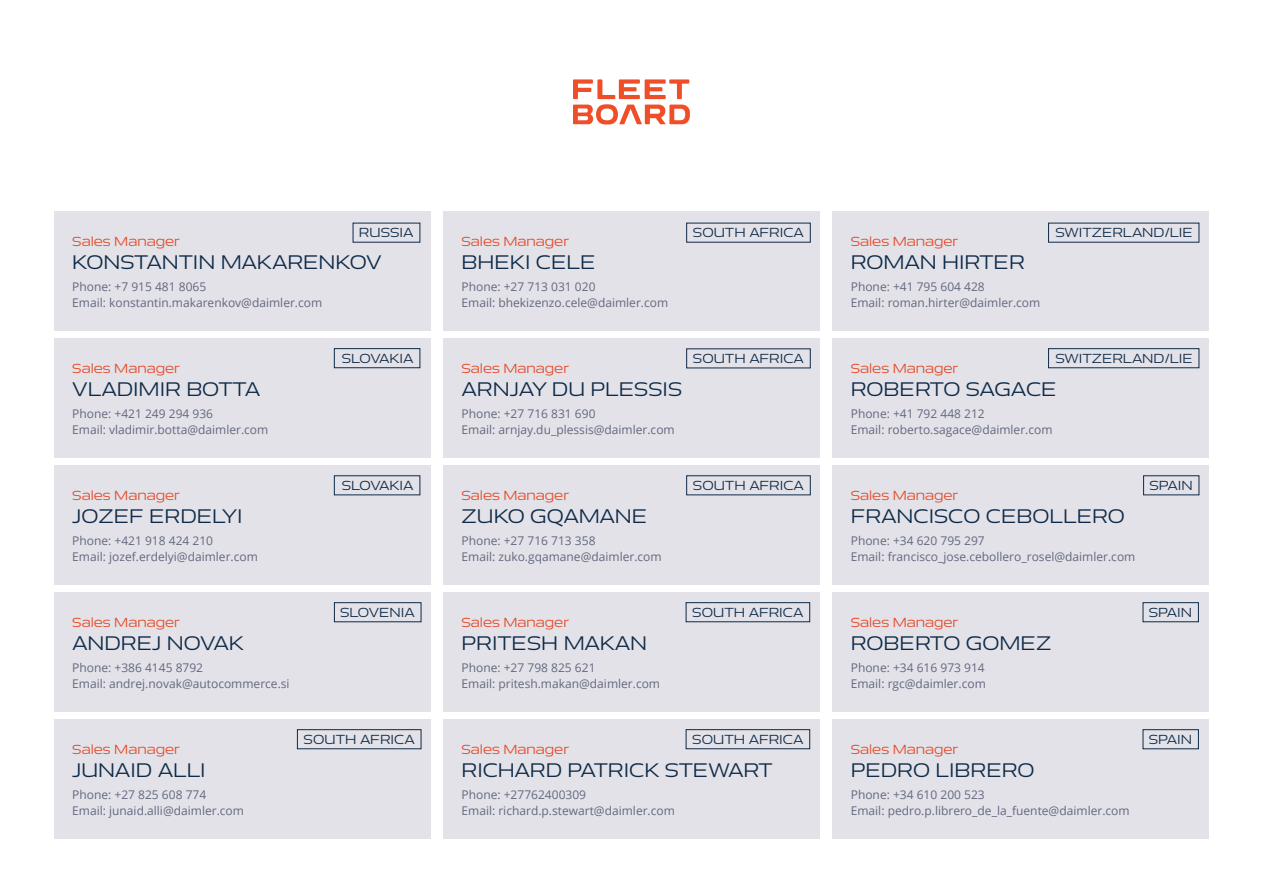
<style>
.page{position:relative;width:1263px;height:893px;background:#fff}
.page>*{position:absolute;margin:0;border:0;box-sizing:border-box;transform-origin:0 0}
.t1{font:18px "Aero";color:#0f2a48}
.t2{font:18px "Aero";letter-spacing:-.02em;color:#0f2a48}
.t3{font:12px/16.2px "Open Sans";color:#646880}
.t4{font:12px "Aero";color:#e64522}
.t5{font:12px "Aero";color:#0f2a48}
.t6{font:12px "Aero";letter-spacing:-.02em;color:#0f2a48}
</style>
<div class="page">
<div style="left:443px;top:212px;width:377px;height:119px;background:#e2e2e8"></div>
<div style="left:54px;top:593px;width:376px;height:119px;background:#e2e2e8"></div>
<div style="left:54px;top:720px;width:376px;height:119px;background:#e2e2e8"></div>
<div style="left:334px;top:602px;width:87px;height:20px;border:1px solid #0f2a48"></div>
<div style="left:297px;top:729px;width:124px;height:20px;border:1px solid #0f2a48"></div>
<div style="left:443px;top:466px;width:377px;height:119px;background:#e2e2e8"></div>
<div style="left:443px;top:720px;width:377px;height:119px;background:#e2e2e8"></div>
<div style="left:443px;top:339px;width:377px;height:119px;background:#e2e2e8"></div>
<div style="left:443px;top:593px;width:377px;height:119px;background:#e2e2e8"></div>
<div style="left:686px;top:475px;width:125px;height:20px;border:1px solid #0f2a48"></div>
<div style="left:686px;top:602px;width:124px;height:20px;border:1px solid #0f2a48"></div>
<div style="left:686px;top:729px;width:124px;height:20px;border:1px solid #0f2a48"></div>
<div style="left:832px;top:339px;width:377px;height:119px;background:#e2e2e8"></div>
<div style="left:832px;top:212px;width:377px;height:119px;background:#e2e2e8"></div>
<div style="left:1048px;top:348px;width:151px;height:20px;border:1px solid #0f2a48"></div>
<div style="left:832px;top:593px;width:377px;height:119px;background:#e2e2e8"></div>
<div style="left:832px;top:720px;width:377px;height:119px;background:#e2e2e8"></div>
<div style="left:832px;top:466px;width:377px;height:119px;background:#e2e2e8"></div>
<div style="left:1143px;top:475px;width:56px;height:20px;border:1px solid #0f2a48"></div>
<div style="left:1143px;top:602px;width:56px;height:20px;border:1px solid #0f2a48"></div>
<div style="left:1143px;top:729px;width:56px;height:20px;border:1px solid #0f2a48"></div>
<svg style="left:573px;top:79px;width:117px;height:46px"></svg>
<div style="left:54px;top:339px;width:376px;height:119px;background:#e2e2e8"></div>
<div style="left:54px;top:466px;width:376px;height:119px;background:#e2e2e8"></div>
<div style="left:334px;top:348px;width:86px;height:20px;border:1px solid #0f2a48"></div>
<div style="left:334px;top:475px;width:86px;height:20px;border:1px solid #0f2a48"></div>
<div style="left:54px;top:212px;width:376px;height:119px;background:#e2e2e8"></div>
<p class="t5" style="left:359px;top:225px;width:56px">RUSSIA</p>
<p class="t4" style="left:72px;top:234px;width:109px">Sales Manager</p>
<p class="t3" style="left:72px;top:278px;width:251px">Phone: +7 915 481 8065<br>Email: konstantin.makarenkov@daimler.com</p>
<h1 class="t1" style="left:72px;top:251px;width:311px">KONSTANTIN MAKARENKOV</h1>
<p class="t4" style="left:461px;top:234px;width:109px">Sales Manager</p>
<p class="t3" style="left:461px;top:278px;width:208px">Phone: +27 713 031 020<br>Email: bhekizenzo.cele@daimler.com</p>
<h1 class="t1" style="left:461px;top:251px;width:136px">BHEKI CELE</h1>
<p class="t5" style="left:693px;top:225px;width:113px">SOUTH AFRICA</p>
<p class="t4" style="left:851px;top:234px;width:109px">Sales Manager</p>
<h1 class="t1" style="left:851px;top:251px;width:176px">ROMAN HIRTER</h1>
<p class="t3" style="left:851px;top:278px;width:135px">Phone: +41 795 604 428</p>
<p class="t3" style="left:851px;top:294px;width:191px">Email: roman.hirter@daimler.com</p>
<p class="t5" style="left:1055px;top:225px;width:139px">SWITZERLAND/LIE</p>
<p class="t4" style="left:72px;top:361px;width:109px">Sales Manager</p>
<p class="t6" style="left:342px;top:351px;width:73px">SLOVAKIA</p>
<p class="t4" style="left:461px;top:361px;width:109px">Sales Manager</p>
<p class="t5" style="left:693px;top:351px;width:113px">SOUTH AFRICA</p>
<p class="t4" style="left:851px;top:361px;width:109px">Sales Manager</p>
<p class="t5" style="left:1055px;top:351px;width:139px">SWITZERLAND/LIE</p>
<h1 class="t1" style="left:72px;top:378px;width:190px">VLADIMIR BOTTA</h1>
<h1 class="t1" style="left:461px;top:378px;width:222px">ARNJAY DU PLESSIS</h1>
<h1 class="t1" style="left:851px;top:378px;width:207px">ROBERTO SAGACE</h1>
<p class="t3" style="left:72px;top:405px;width:142px">Phone: +421 249 294 936</p>
<p class="t3" style="left:461px;top:405px;width:135px">Phone: +27 716 831 690</p>
<p class="t3" style="left:851px;top:405px;width:135px">Phone: +41 792 448 212</p>
<p class="t3" style="left:72px;top:421px;width:198px">Email: vladimir.botta@daimler.com</p>
<p class="t3" style="left:461px;top:421px;width:215px">Email: arnjay.du_plessis@daimler.com</p>
<p class="t3" style="left:851px;top:421px;width:203px">Email: roberto.sagace@daimler.com</p>
<p class="t4" style="left:72px;top:488px;width:109px">Sales Manager</p>
<h1 class="t1" style="left:72px;top:505px;width:172px">JOZEF ERDELYI</h1>
<p class="t3" style="left:72px;top:532px;width:142px">Phone: +421 918 424 210</p>
<p class="t3" style="left:72px;top:548px;width:187px">Email: jozef.erdelyi@daimler.com</p>
<p class="t6" style="left:342px;top:478px;width:73px">SLOVAKIA</p>
<p class="t4" style="left:461px;top:488px;width:109px">Sales Manager</p>
<p class="t3" style="left:461px;top:532px;width:202px">Phone: +27 716 713 358<br>Email: zuko.gqamane@daimler.com</p>
<h1 class="t2" style="left:461px;top:505px;width:187px">ZUKO GQAMANE</h1>
<p class="t5" style="left:693px;top:478px;width:113px">SOUTH AFRICA</p>
<p class="t4" style="left:851px;top:488px;width:109px">Sales Manager</p>
<h1 class="t1" style="left:851px;top:505px;width:276px">FRANCISCO CEBOLLERO</h1>
<p class="t3" style="left:851px;top:532px;width:135px">Phone: +34 620 795 297</p>
<p class="t3" style="left:851px;top:548px;width:286px">Email: francisco_jose.cebollero_rosel@daimler.com</p>
<p class="t5" style="left:1149px;top:478px;width:45px">SPAIN</p>
<p class="t4" style="left:72px;top:615px;width:109px">Sales Manager</p>
<p class="t3" style="left:72px;top:659px;width:219px">Phone: +386 4145 8792<br>Email: andrej.novak@autocommerce.si</p>
<h1 class="t1" style="left:72px;top:632px;width:173px">ANDREJ NOVAK</h1>
<p class="t5" style="left:340px;top:605px;width:76px">SLOVENIA</p>
<p class="t4" style="left:461px;top:615px;width:109px">Sales Manager</p>
<p class="t3" style="left:461px;top:659px;width:200px">Phone: +27 798 825 621<br>Email: pritesh.makan@daimler.com</p>
<h1 class="t1" style="left:461px;top:632px;width:187px">PRITESH MAKAN</h1>
<p class="t5" style="left:692px;top:605px;width:113px">SOUTH AFRICA</p>
<p class="t4" style="left:851px;top:615px;width:109px">Sales Manager</p>
<h1 class="t1" style="left:851px;top:632px;width:202px">ROBERTO GOMEZ</h1>
<p class="t3" style="left:851px;top:659px;width:135px">Phone: +34 616 973 914</p>
<p class="t3" style="left:851px;top:675px;width:137px">Email: rgc@daimler.com</p>
<p class="t5" style="left:1149px;top:605px;width:45px">SPAIN</p>
<p class="t4" style="left:72px;top:742px;width:109px">Sales Manager</p>
<p class="t3" style="left:72px;top:786px;width:173px">Phone: +27 825 608 774<br>Email: junaid.alli@daimler.com</p>
<h1 class="t1" style="left:72px;top:759px;width:135px">JUNAID ALLI</h1>
<p class="t5" style="left:304px;top:732px;width:113px">SOUTH AFRICA</p>
<p class="t4" style="left:461px;top:742px;width:109px">Sales Manager</p>
<p class="t5" style="left:692px;top:732px;width:113px">SOUTH AFRICA</p>
<h1 class="t1" style="left:461px;top:759px;width:313px">RICHARD PATRICK STEWART</h1>
<p class="t3" style="left:461px;top:786px;width:126px">Phone: +27762400309</p>
<p class="t3" style="left:461px;top:802px;width:215px">Email: richard.p.stewart@daimler.com</p>
<p class="t4" style="left:851px;top:742px;width:109px">Sales Manager</p>
<h1 class="t1" style="left:851px;top:759px;width:185px">PEDRO LIBRERO</h1>
<p class="t3" style="left:851px;top:786px;width:135px">Phone: +34 610 200 523</p>
<p class="t3" style="left:851px;top:802px;width:280px">Email: pedro.p.librero_de_la_fuente@daimler.com</p>
<p class="t5" style="left:1149px;top:732px;width:45px">SPAIN</p>
</div>
